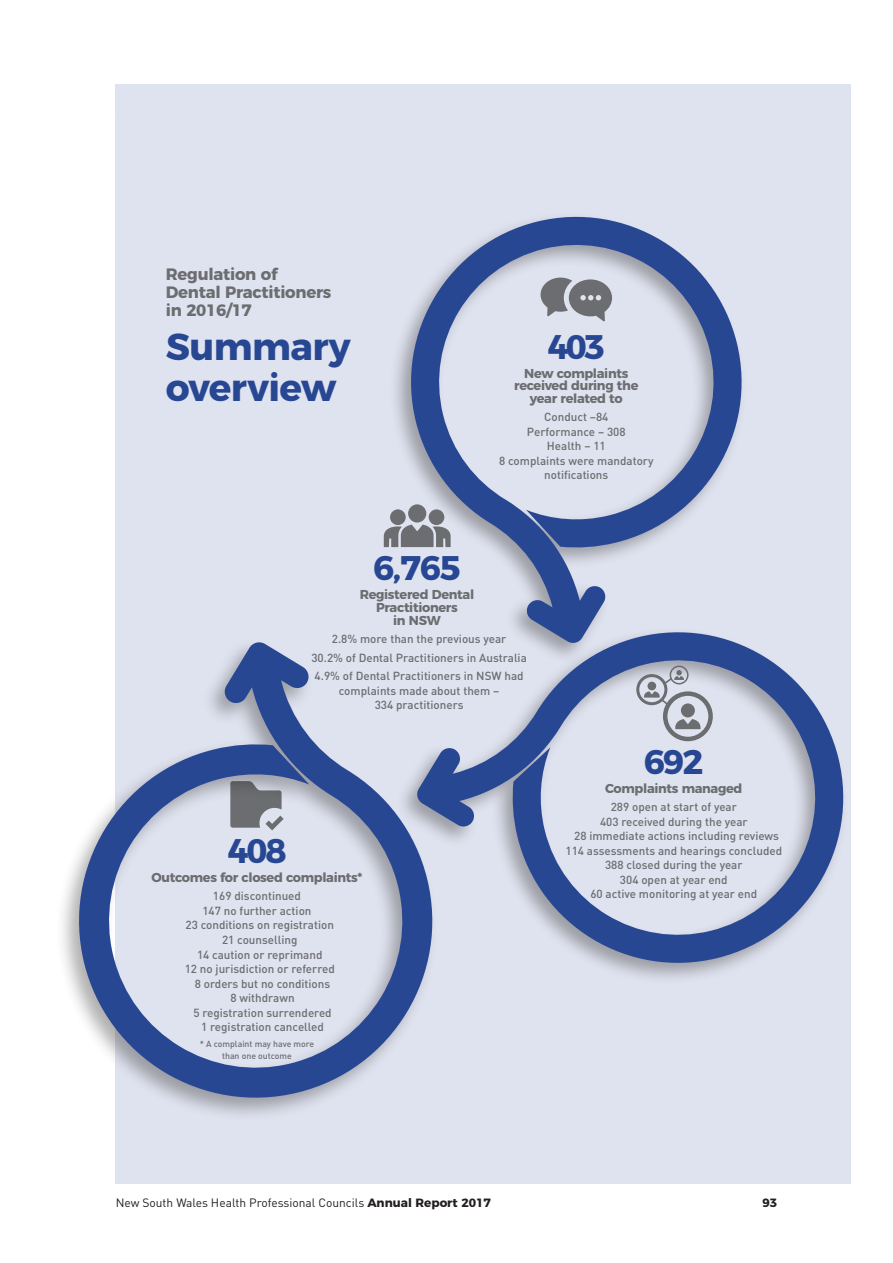
<style>
.page{position:relative;width:893px;height:1263px;background:#fff}
.page>*{position:absolute;margin:0;border:0;box-sizing:border-box;transform-origin:0 0}
._2017_Headline{font:700 37.5px/40.5px "Montserrat";letter-spacing:-.015em;color:#284793}
.t1{font:700 34.05px "Montserrat";letter-spacing:-.055em;color:#284793}
.SUBHEAD_ATSI{font:700 16.5px/18px "Montserrat";letter-spacing:-.015em;color:#6c6d70}
.t2{font:700 12.9px/12.9px "Montserrat";letter-spacing:-.025em;color:#6c6d70;text-align:center}
.t3{font:12px "DIN";color:#231f20}
.t4{font:700 12px "Montserrat";color:#231f20}
.t5{font:500 11.7px/14.5px "DIN";color:#6c6d70;text-align:center}
.t6{font:500 8.7px/11.7px "DIN";color:#6c6d70;text-align:center}
.s1{font-family:"Montserrat";font-weight:700}
</style>
<div class="page">
<div style="left:115px;top:84px;width:735px;height:1099px;background:#dfe3ef"></div>
<div style="left:395px;top:626px;width:454px;height:360px;background:#231f20;opacity:.36"></div>
<svg style="left:439px;top:626px;width:410px;height:343px"></svg>
<div style="left:55px;top:637px;width:383px;height:485px;background:#231f20;opacity:.36"></div>
<svg style="left:73px;top:641px;width:366px;height:463px"></svg>
<div style="left:388px;top:211px;width:359px;height:454px;background:#231f20;opacity:.36"></div>
<svg style="left:405px;top:211px;width:343px;height:433px"></svg>
<div style="left:390px;top:509px;width:16px;height:16px;background:#6c6d70;border-radius:50%"></div>
<div style="left:429px;top:509px;width:15px;height:16px;background:#6c6d70;border-radius:50%"></div>
<div style="left:408px;top:504px;width:18px;height:18px;background:#6c6d70;border-radius:50%"></div>
<svg style="left:384px;top:524px;width:67px;height:23px"></svg>
<div style="left:681px;top:703px;width:14px;height:14px;background:#6c6d70;border-radius:50%"></div>
<svg style="left:675px;top:719px;width:25px;height:10px"></svg>
<div style="left:663px;top:691px;width:50px;height:50px;border:4px solid #6c6d70;border-radius:50%"></div>
<div style="left:647px;top:682px;width:9px;height:8px;background:#6c6d70;border-radius:50%"></div>
<div style="left:636px;top:674px;width:31px;height:31px;border:3px solid #6c6d70;border-radius:50%"></div>
<div style="left:670px;top:665px;width:19px;height:19px;border:2px solid #6c6d70;border-radius:50%"></div>
<svg style="left:663px;top:670px;width:21px;height:15px"></svg>
<svg style="left:644px;top:691px;width:27px;height:16px"></svg>
<p class="SUBHEAD_ATSI" style="left:166px;top:263px;width:167px">Regulation of<br>Dental Practitioners in 2016/17</p>
<p class="_2017_Headline" style="left:166px;top:324px;width:186px">Summary overview</p>
<p class="t1" style="left:547px;top:318px;width:59px">403</p>
<p class="t2" style="left:514px;top:365px;width:126px">New complaints received during the year related to</p>
<p class="t5" style="left:544px;top:409px;width:66px">Conduct –84</p>
<p class="t5" style="left:527px;top:424px;width:100px">Performance – 308</p>
<p class="t5" style="left:547px;top:438px;width:60px">Health – 11</p>
<p class="t5" style="left:499px;top:453px;width:156px">8 complaints were mandatory notifications</p>
<p class="t1" style="left:373px;top:540px;width:89px">6,765</p>
<p class="t2" style="left:360px;top:587px;width:116px">Registered Dental<br>Practitioners<br>in NSW</p>
<p class="t5" style="left:332px;top:631px;width:176px">2.8% more than the previous year</p>
<p class="t5" style="left:311px;top:650px;width:217px">30.2% of Dental Practitioners in Australia</p>
<p class="t5" style="left:315px;top:668px;width:211px">4.9% of Dental Practitioners in NSW had complaints made about them –<br>334 practitioners</p>
<p class="t1" style="left:227px;top:823px;width:61px">408</p>
<p class="t2" style="left:152px;top:870px;width:212px">Outcomes for closed complaints*</p>
<p class="t5" style="left:213px;top:888px;width:90px">169 discontinued</p>
<p class="t5" style="left:202px;top:903px;width:111px">147 no further action</p>
<p class="t5" style="left:186px;top:917px;width:150px">23 conditions on registration</p>
<p class="t5" style="left:222px;top:932px;width:77px">21 counselling</p>
<p class="t5" style="left:197px;top:947px;width:127px">14 caution or reprimand</p>
<p class="t5" style="left:185px;top:961px;width:152px">12 no jurisdiction or referred</p>
<p class="t5" style="left:195px;top:976px;width:137px">8 orders but no conditions</p>
<p class="t5" style="left:230px;top:990px;width:66px">8 withdrawn</p>
<p class="t5" style="left:193px;top:1005px;width:140px">5 registration surrendered</p>
<p class="t5" style="left:201px;top:1019px;width:124px">1 registration cancelled</p>
<p class="t6" style="left:200px;top:1038px;width:116px">* A complaint may have more than one outcome</p>
<p class="t1" style="left:644px;top:734px;width:61px">692</p>
<p class="t2" style="left:605px;top:781px;width:139px">Complaints managed</p>
<p class="t5" style="left:611px;top:799px;width:128px">289 open at start of year</p>
<p class="t5" style="left:600px;top:814px;width:149px">403 received during the year</p>
<p class="t5" style="left:574px;top:828px;width:206px">28 immediate actions including reviews</p>
<p class="t5" style="left:565px;top:843px;width:218px">114 assessments and hearings concluded</p>
<p class="t5" style="left:605px;top:857px;width:139px">388 closed during the year</p>
<p class="t5" style="left:620px;top:872px;width:109px">304 open at year end</p>
<p class="t5" style="left:590px;top:886px;width:168px">60 active monitoring at year end</p>
<p class="t3" style="left:116px;top:1195px;width:377px">New South Wales Health Professional Councils <span class="s1">Annual Report 2017</span></p>
<p class="t4" style="left:762px;top:1192px;width:16px">93</p>
</div>
